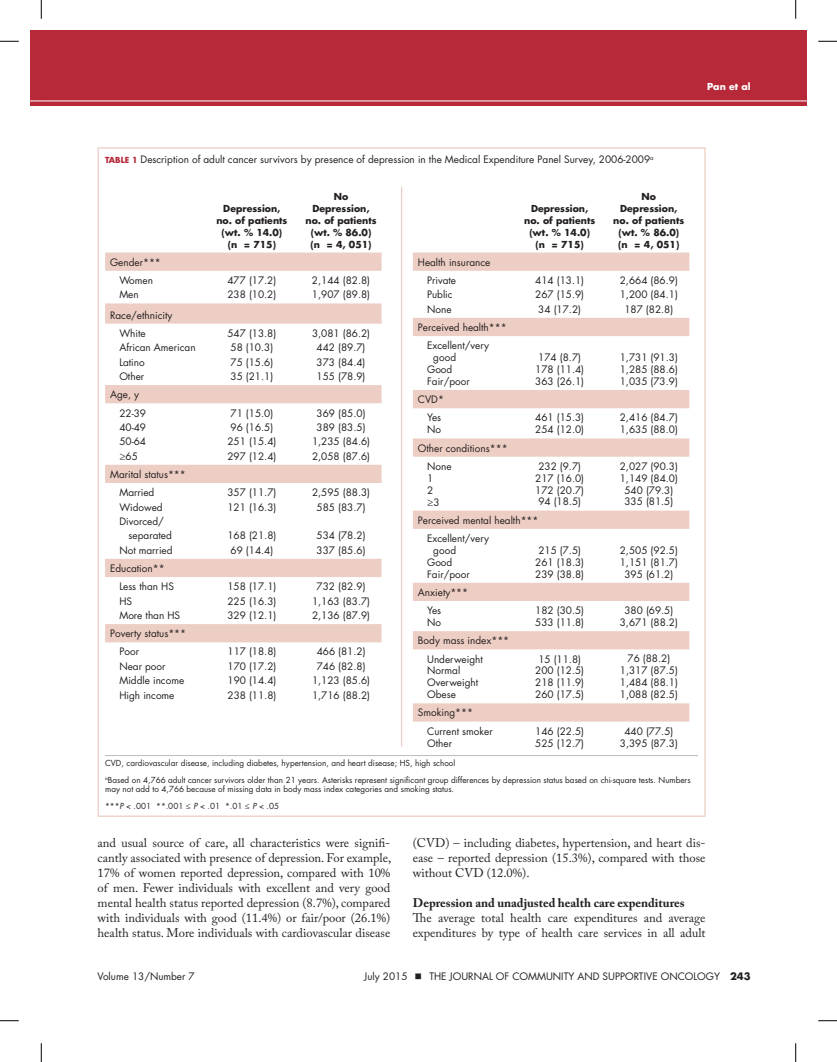
<style>
.page{position:relative;width:837px;height:1062px;background:#fff}
.page>*{position:absolute;margin:0;border:0;box-sizing:border-box;transform-origin:0 0}
.t1{font:12.5px/15px "Adobe Caslon Pro";color:#231f20;text-align:justify}
.t2{font:700 12.5px "Adobe Caslon Pro";color:#231f20}
.t3{font:10px/14.4px "Futura Std";color:#231f20}
.t4{font:700 9.38px/11.9px "Futura Std";color:#231f20;text-align:center}
.t5{font:700 9.38px "Futura Std";color:#fff}
.t6{font:8.12px/16.9px "Futura Std";color:#231f20}
.s1{font-weight:700;font-size:8.12px;color:#b72839}
.s2{font-style:italic}
.s3{font-weight:700}
</style>
<div class="page">
<svg style="left:413px;top:252px;width:276px;height:469px"></svg>
<svg style="left:105px;top:252px;width:276px;height:390px"></svg>
<hr style="left:401px;top:186px;width:1px;height:560px;background:#edcec4">
<hr style="left:105px;top:755px;width:593px;height:1px;background:#bcbdc0">
<div style="left:30px;top:30px;width:11px;height:75px;background:#b72839"></div>
<div style="left:41px;top:30px;width:765px;height:75px;background:#b72839"></div>
<hr style="left:41px;top:100px;width:765px;height:1px;background:#fff">
<svg style="left:0;top:40px;width:19px;height:2px"></svg>
<svg style="left:818px;top:40px;width:18px;height:2px"></svg>
<svg style="left:0;top:1020px;width:19px;height:1px"></svg>
<svg style="left:818px;top:1020px;width:18px;height:1px"></svg>
<svg style="left:40px;top:0;width:2px;height:19px"></svg>
<svg style="left:40px;top:1043px;width:2px;height:18px"></svg>
<svg style="left:795px;top:0;width:1px;height:19px"></svg>
<svg style="left:795px;top:1043px;width:1px;height:18px"></svg>
<p class="t5" style="left:706px;top:80px;width:45px">Pan et al</p>
<p class="t3" style="left:105px;top:152px;width:550px"><span class="s1">TABLE 1</span> Description of adult cancer survivors by presence of depression in the Medical Expenditure Panel Survey, 2006-2009<sup>a</sup></p>
<p class="t4" style="left:524px;top:202px;width:72px">Depression, no. of patients (wt. % 14.0) (n = 715)</p>
<p class="t4" style="left:613px;top:190px;width:72px">No<br>Depression, no. of patients (wt. % 86.0) (n = 4, 051)</p>
<p class="t3" style="left:427px;top:253px;width:65px;line-height:18.2px;text-indent:-9px">Health insurance<br>Private</p>
<p class="t3" style="left:427px;top:287px;width:27px">Public<br>None</p>
<p class="t4" style="left:216px;top:202px;width:72px">Depression, no. of patients (wt. % 14.0) (n = 715)</p>
<p class="t4" style="left:305px;top:190px;width:72px">No<br>Depression, no. of patients (wt. % 86.0) (n = 4, 051)</p>
<p class="t3" style="left:110px;top:253px;width:52px;line-height:18.2px;text-align:center">Gender***<br>Women</p>
<p class="t3" style="left:119px;top:287px;width:21px">Men</p>
<p class="t3" style="left:535px;top:273px;width:50px;text-align:center">414 (13.1)<br>267 (15.9)<br>34 (17.2)</p>
<p class="t3" style="left:619px;top:273px;width:60px;text-align:center">2,664 (86.9)<br>1,200 (84.1)<br>187 (82.8)</p>
<p class="t3" style="left:227px;top:273px;width:50px">477 (17.2)<br>238 (10.2)</p>
<p class="t3" style="left:312px;top:273px;width:60px">2,144 (82.8)<br>1,907 (89.8)</p>
<p class="t3" style="left:119px;top:306px;width:55px;line-height:18.2px;text-indent:-9px">Race/ethnicity<br>White</p>
<p class="t3" style="left:119px;top:340px;width:78px">African American<br>Latino<br>Other</p>
<p class="t3" style="left:427px;top:318px;width:81px;line-height:18.2px;text-indent:-9px">Perceived health***<br>Excellent/very</p>
<p class="t3" style="left:427px;top:351px;width:44px;line-height:11.9px;text-indent:6px">good<br>Good<br>Fair/poor</p>
<p class="t3" style="left:535px;top:351px;width:50px;line-height:11.9px;text-align:center">174 (8.7)<br>178 (11.4)<br>363 (26.1)</p>
<p class="t3" style="left:619px;top:351px;width:60px;line-height:11.9px;text-align:justify">1,731 (91.3)<br>1,285 (88.6)<br>1,035 (73.9)</p>
<p class="t3" style="left:418px;top:390px;width:28px;line-height:18.2px;text-align:right">CVD*<br>Yes</p>
<p class="t3" style="left:427px;top:422px;width:15px">No</p>
<p class="t3" style="left:535px;top:412px;width:50px;line-height:11.9px">461 (15.3)<br>254 (12.0)</p>
<p class="t3" style="left:619px;top:412px;width:60px;line-height:11.9px">2,416 (84.7)<br>1,635 (88.0)</p>
<p class="t3" style="left:427px;top:439px;width:82px;line-height:18.2px;text-indent:-9px">Other conditions***<br>None</p>
<p class="t3" style="left:427px;top:472px;width:14px;line-height:11.9px">1<br>2 ≥3</p>
<p class="t3" style="left:227px;top:326px;width:50px;text-align:center">547 (13.8)<br>58 (10.3)<br>75 (15.6)<br>35 (21.1)</p>
<p class="t3" style="left:312px;top:326px;width:60px;text-align:center">3,081 (86.2)<br>442 (89.7)<br>373 (84.4)<br>155 (78.9)</p>
<p class="t3" style="left:119px;top:385px;width:28px;line-height:18.2px;text-indent:-9px">Age, y<br>22-39</p>
<p class="t3" style="left:119px;top:420px;width:28px;text-align:justify">40-49<br>50-64 ≥65</p>
<p class="t3" style="left:227px;top:405px;width:50px;text-align:center">71 (15.0)<br>96 (16.5)<br>251 (15.4)<br>297 (12.4)</p>
<p class="t3" style="left:312px;top:405px;width:60px;text-align:center">369 (85.0)<br>389 (83.5)<br>1,235 (84.6)<br>2,058 (87.6)</p>
<p class="t3" style="left:535px;top:460px;width:50px;line-height:11.9px;text-align:center">232 (9.7)<br>217 (16.0)<br>172 (20.7)<br>94 (18.5)</p>
<p class="t3" style="left:619px;top:460px;width:60px;line-height:11.9px;text-align:center">2,027 (90.3)<br>1,149 (84.0)<br>540 (79.3)<br>335 (81.5)</p>
<p class="t3" style="left:427px;top:511px;width:113px;line-height:18.2px;text-indent:-9px">Perceived mental health***<br>Excellent/very</p>
<p class="t3" style="left:427px;top:544px;width:44px;line-height:11.9px;text-indent:6px">good<br>Good<br>Fair/poor</p>
<p class="t3" style="left:535px;top:544px;width:50px;line-height:11.9px;text-align:center">215 (7.5)<br>261 (18.3)<br>239 (38.8)</p>
<p class="t3" style="left:619px;top:544px;width:60px;line-height:11.9px;text-align:center">2,505 (92.5)<br>1,151 (81.7)<br>395 (61.2)</p>
<p class="t3" style="left:427px;top:583px;width:42px;line-height:18.2px;text-indent:-9px">Anxiety***<br>Yes</p>
<p class="t3" style="left:427px;top:615px;width:15px">No</p>
<p class="t3" style="left:535px;top:604px;width:50px;line-height:11.9px">182 (30.5)<br>533 (11.8)</p>
<p class="t3" style="left:619px;top:604px;width:60px;line-height:11.9px;text-align:center">380 (69.5)<br>3,671 (88.2)</p>
<p class="t3" style="left:427px;top:631px;width:84px;line-height:18.2px;text-indent:-9px">Body mass index***<br>Underweight</p>
<p class="t3" style="left:427px;top:664px;width:53px;line-height:11.9px">Normal<br>Overweight<br>Obese</p>
<p class="t3" style="left:535px;top:653px;width:50px;line-height:11.9px;text-align:center">15 (11.8)<br>200 (12.5)<br>218 (11.9)<br>260 (17.5)</p>
<p class="t3" style="left:619px;top:653px;width:60px;line-height:11.9px;text-align:center">76 (88.2)<br>1,317 (87.5)<br>1,484 (88.1)<br>1,088 (82.5)</p>
<p class="t3" style="left:427px;top:703px;width:67px;line-height:18.2px;text-indent:-9px">Smoking***<br>Current smoker</p>
<p class="t3" style="left:427px;top:735px;width:26px">Other</p>
<p class="t3" style="left:535px;top:725px;width:50px;line-height:11.9px">146 (22.5)<br>525 (12.7)</p>
<p class="t3" style="left:619px;top:725px;width:60px;line-height:11.9px;text-align:center">440 (77.5)<br>3,395 (87.3)</p>
<p class="t3" style="left:119px;top:465px;width:68px;line-height:18.2px;text-indent:-9px">Marital status***<br>Married</p>
<p class="t3" style="left:119px;top:499px;width:45px">Widowed</p>
<p class="t3" style="left:119px;top:514px;width:46px">Divorced/</p>
<p class="t3" style="left:129px;top:528px;width:45px">separated</p>
<p class="t3" style="left:119px;top:543px;width:55px">Not married</p>
<p class="t3" style="left:312px;top:485px;width:60px;text-align:center">2,595 (88.3)<br>585 (83.7)</p>
<p class="t3" style="left:316px;top:528px;width:50px">534 (78.2)<br>337 (85.6)</p>
<p class="t3" style="left:227px;top:485px;width:50px">357 (11.7)<br>121 (16.3)</p>
<p class="t3" style="left:227px;top:528px;width:50px;text-align:center">168 (21.8)<br>69 (14.4)</p>
<p class="t3" style="left:119px;top:559px;width:56px;line-height:18.2px;text-indent:-9px">Education**<br>Less than HS</p>
<p class="t3" style="left:119px;top:593px;width:62px">HS<br>More than HS</p>
<p class="t3" style="left:227px;top:579px;width:50px;text-align:justify">158 (17.1)<br>225 (16.3)<br>329 (12.1)</p>
<p class="t3" style="left:312px;top:579px;width:60px;text-align:center">732 (82.9)<br>1,163 (83.7)<br>2,136 (87.9)</p>
<p class="t3" style="left:119px;top:624px;width:68px;line-height:18.2px;text-indent:-9px">Poverty status***<br>Poor</p>
<p class="t3" style="left:119px;top:659px;width:66px">Near poor<br>Middle income<br>High income</p>
<p class="t3" style="left:227px;top:644px;width:50px;text-align:justify">117 (18.8)<br>170 (17.2)<br>190 (14.4)<br>238 (11.8)</p>
<p class="t3" style="left:312px;top:644px;width:60px;text-align:center">466 (81.2)<br>746 (82.8)<br>1,123 (85.6)<br>1,716 (88.2)</p>
<p class="t6" style="left:105px;top:754px;width:587px">CVD, cardiovascular disease, including diabetes, hypertension, and heart disease; HS, high school<br><sup>a</sup>Based on 4,766 adult cancer survivors older than 21 years. Asterisks represent significant group differences by depression status based on chi-square tests. Numbers</p>
<p class="t6" style="left:105px;top:780px;width:350px">may not add to 4,766 because of missing data in body mass index categories and smoking status. ***<span class="s2">P</span> &lt; .001 **.001 ≤ <span class="s2">P</span> &lt; .01 *.01 ≤ <span class="s2">P</span> &lt; .05</p>
<p class="t1" style="left:98px;top:834px;width:295px">and usual source of care, all characteristics were signifi&shy;cantly associated with presence of depression. For example, 17% of women reported depression, compared with 10% of men. Fewer individuals with excellent and very good mental health status reported depression (8.7%), compared with individuals with good (11.4%) or fair/poor (26.1%) health status. More individuals with cardiovascular disease</p>
<p class="t1" style="left:412px;top:834px;width:294px">(CVD) – including diabetes, hypertension, and heart dis&shy;ease – reported depression (15.3%), compared with those without CVD (12.0%).</p>
<p class="t2" style="left:412px;top:895px;width:273px">Depression and unadjusted health care expenditures</p>
<p class="t1" style="left:412px;top:909px;width:294px">The average total health care expenditures and average expenditures by type of health care services in all adult</p>
<p class="t3" style="left:98px;top:969px;width:99px">Volume 13/Number 7</p>
<p class="t3" style="left:364px;top:969px;width:45px">July 2015</p>
<p class="t3" style="left:429px;top:969px;width:323px">THE JOURNAL OF COMMUNITY AND SUPPORTIVE ONCOLOGY <span class="s3">243</span></p>
</div>
